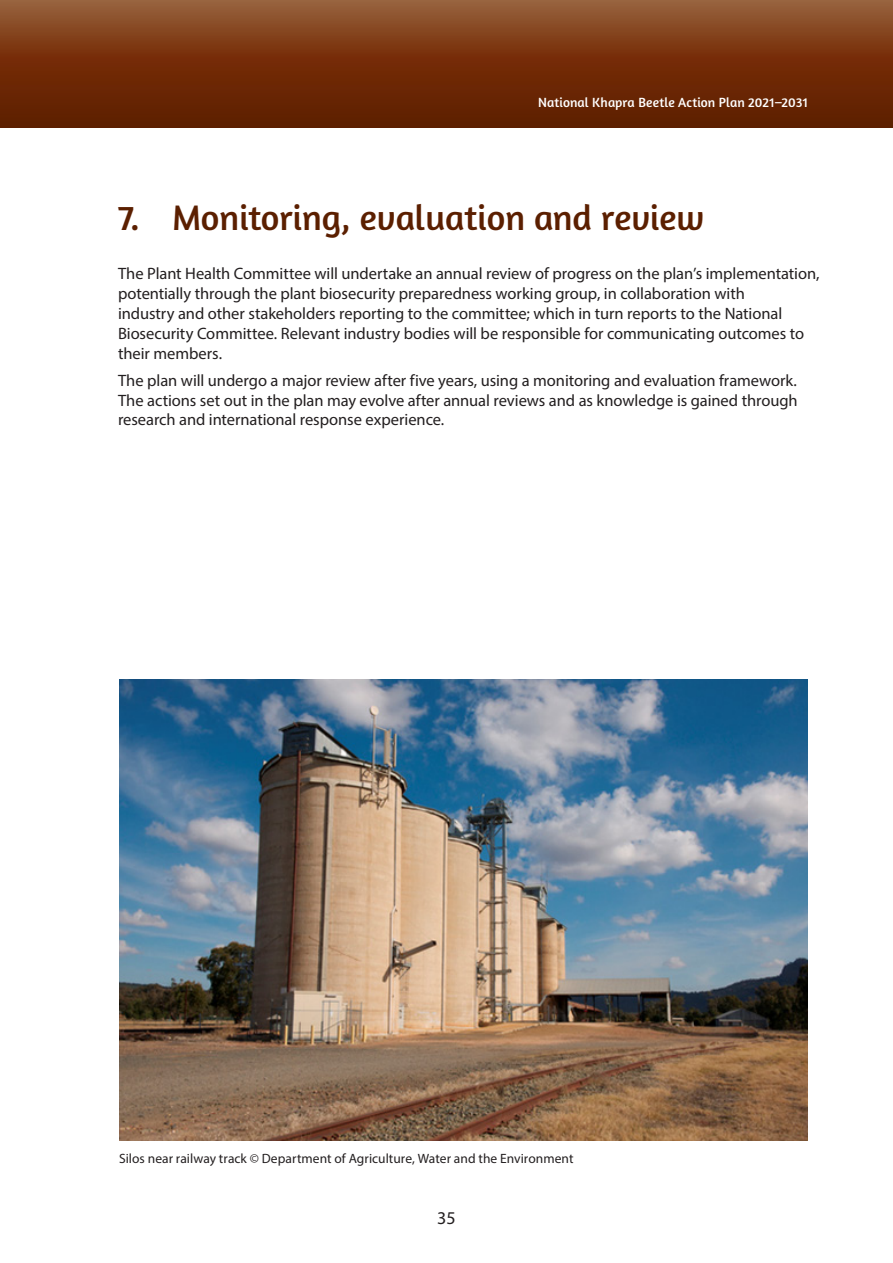
<style>
.page{position:relative;width:893px;height:1263px;background:#fff}
.page>*{position:absolute;margin:0;border:0;box-sizing:border-box;transform-origin:0 0}
.Heading_1{font:36px "Amaranth";color:#5b1f00}
.t1{font:18px "Myriad Pro";color:#231f20}
.Body{font:16.5px/19.8px "Myriad Pro";letter-spacing:-.005em;color:#231f20}
.Table_Footnote{font:13.5px "Myriad Pro";color:#231f20}
.t2{font:13.5px "Amaranth";letter-spacing:.005em;color:#fff}
</style>
<div class="page">
<div style="left:0;top:0;width:893px;height:128px;background:linear-gradient(to bottom,#94562f,#5a1500)"></div>
<img style="left:119px;top:679px;width:689px;height:461px">
<p class="t2" style="left:538px;top:95px;width:271px">National Khapra Beetle Action Plan 2021–2031</p>
<h2 class="Heading_1" style="left:118px;top:196px;width:588px">7. Monitoring, evaluation and review</h2>
<p class="Body" style="left:118px;top:264px;width:703px">The Plant Health Committee will undertake an annual review of progress on the plan’s implementation, potentially through the plant biosecurity preparedness working group, in collaboration with<br>industry and other stakeholders reporting to the committee; which in turn reports to the National Biosecurity Committee. Relevant industry bodies will be responsible for communicating outcomes to their members.</p>
<p class="Body" style="left:118px;top:370px;width:681px;text-align:justify">The plan will undergo a major review after five years, using a monitoring and evaluation framework.<br>The actions set out in the plan may evolve after annual reviews and as knowledge is gained through research and international response experience.</p>
<p class="Table_Footnote" style="left:119px;top:1150px;width:456px">Silos near railway track © Department of Agriculture, Water and the Environment</p>
<p class="t1" style="left:437px;top:1206px;width:20px">35</p>
</div>
